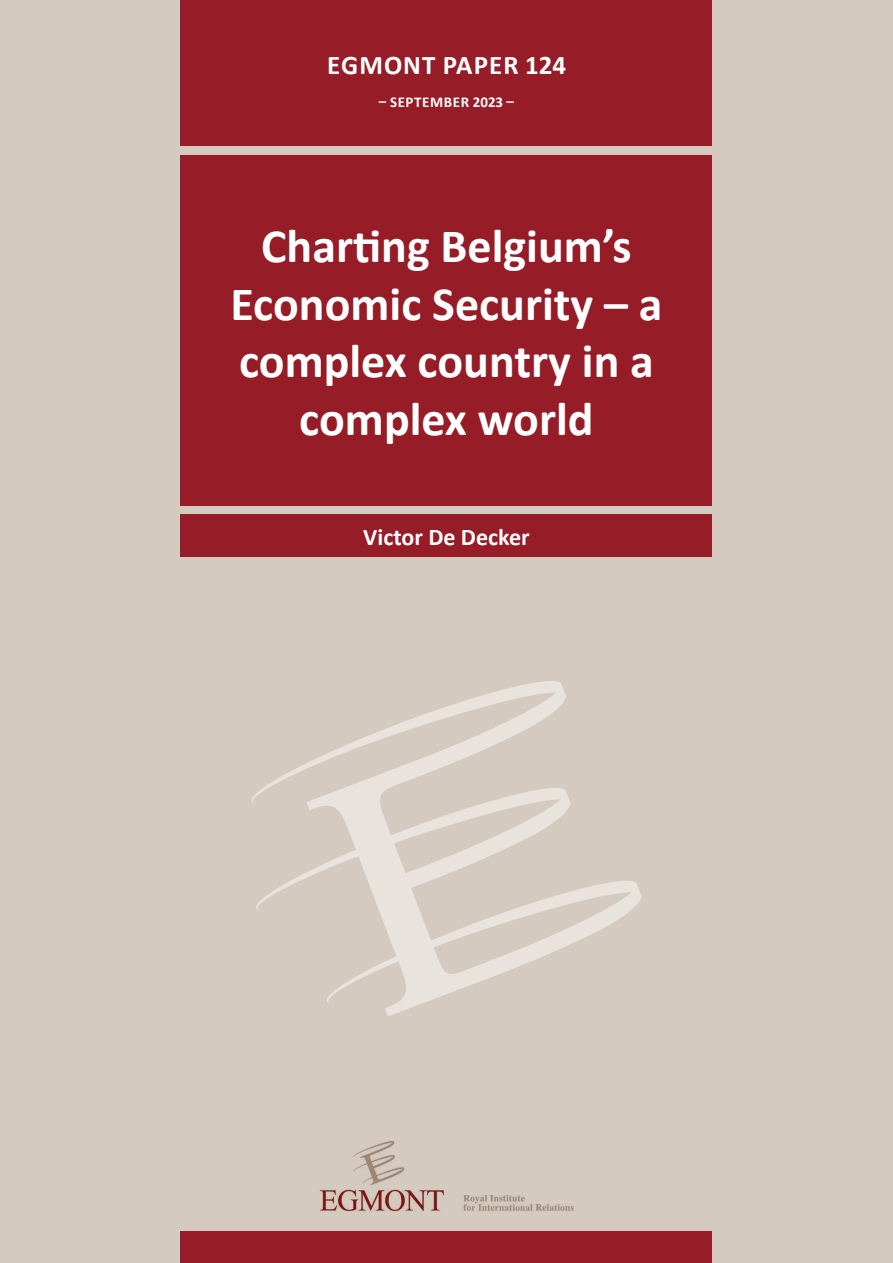
<style>
.page{position:relative;width:893px;height:1263px;background:#d4cac0}
.page>*{position:absolute;margin:0;border:0;box-sizing:border-box;transform-origin:0 0}
.t1{font:700 48px/57.6px "Calibri";color:#fff;text-align:center}
.t2{font:700 27px "Calibri";letter-spacing:.04em;color:#fff}
.t3{font:700 24px "Calibri";color:#fff}
.t4{font:700 15px "Calibri";letter-spacing:.04em;color:#fff}
</style>
<div class="page">
<div style="left:181px;top:155px;width:531px;height:351px;background:#961c27"></div>
<svg style="left:252px;top:681px;width:389px;height:335px"></svg>
<div style="left:181px;top:0;width:531px;height:145px;background:#961c27"></div>
<div style="left:181px;top:514px;width:531px;height:43px;background:#961c27"></div>
<div style="left:181px;top:1231px;width:531px;height:32px;background:#961c27"></div>
<img style="left:319px;top:1141px;width:255px;height:70px">
<p class="t2" style="left:327px;top:46px;width:240px">EGMONT PAPER 124</p>
<p class="t4" style="left:379px;top:91px;width:137px">– SEPTEMBER 2023 –</p>
<h1 class="t1" style="left:230px;top:217px;width:434px">Charting Belgium’s<br>Economic Security – a complex country in a complex world</h1>
<p class="t3" style="left:363px;top:520px;width:168px">Victor De Decker</p>
</div>
